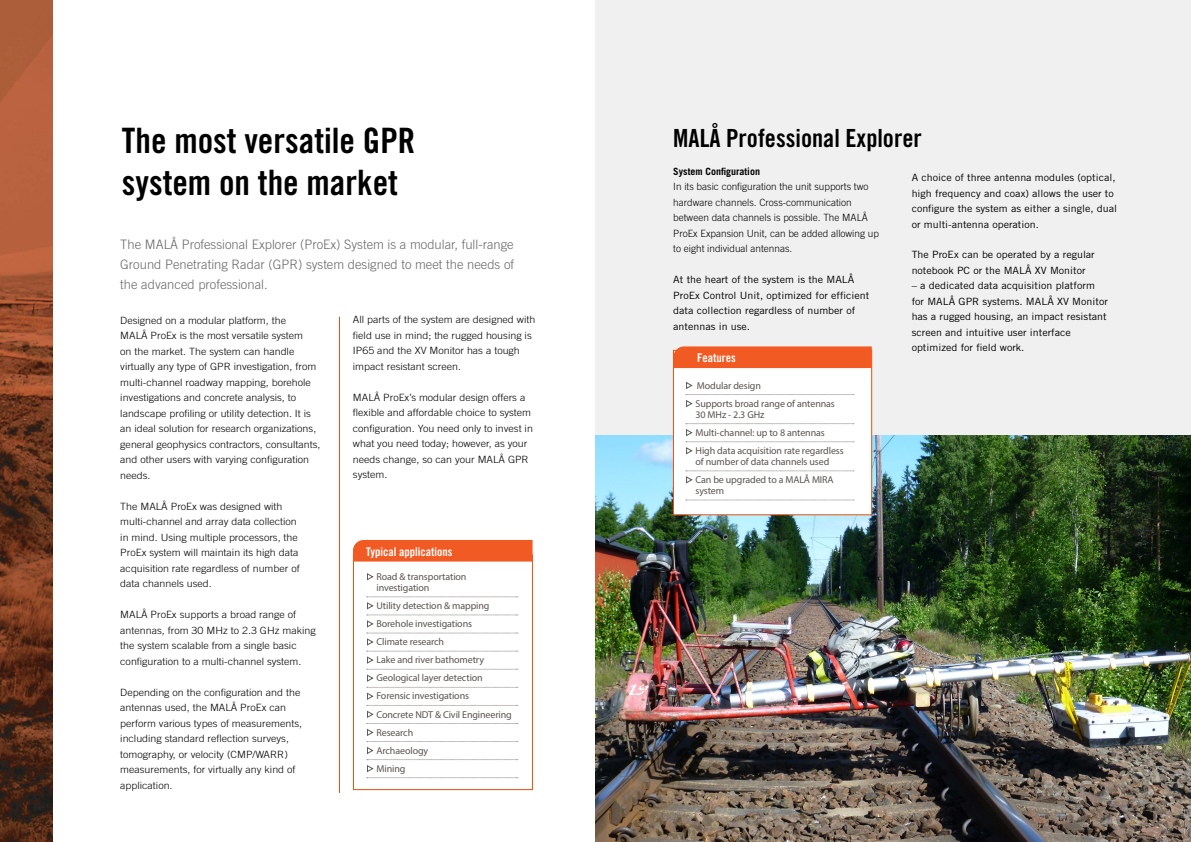
<style>
.page{position:relative;width:1191px;height:842px;background:#fff}
.page>*{position:absolute;margin:0;border:0;box-sizing:border-box;transform-origin:0 0}
.t1{font:35px/42px "Trade Gothic LT Std Bd Cn 20";color:#000}
.t2{font:25px "Trade Gothic LT Std Bd Cn 20";color:#000}
.t3{font:300 13px/20px "Trade Gothic LT Std";color:#686868;text-align:justify}
.t4{font:12px "Trade Gothic LT Std Bd Cn 20";color:#fff}
.t5{font:300 10px/15.5px "Trade Gothic LT Std";color:#000;scale:1.07 1}
.t6{font:10px/15.5px "Trade Gothic LT Std";color:#000;scale:1.07 1}
.t7{font:10px/18.1px "Myriad Pro";letter-spacing:-.01em;color:#5a5350}
.t8{font:300 10px/15.5px "Trade Gothic LT Std";color:#000}
.t9{font:700 10px "Trade Gothic LT Std";color:#000}
.s1{font-family:"Arial";font-size:8px;color:#5e5c5a}
</style>
<div class="page">
<div style="left:595px;top:0;width:596px;height:842px;background:#f0f0f0"></div>
<img style="left:0;top:0;width:52px;height:842px">
<img style="left:595px;top:435px;width:596px;height:407px">
<div style="left:353px;top:555px;width:179px;height:235px;background:#fff;border:1px solid #e94e0f"></div>
<div style="left:673px;top:350px;width:198px;height:165px;background:#fff;border:1px solid #e94e0f"></div>
<svg style="left:367px;top:597px;width:151px;height:1px"></svg>
<svg style="left:367px;top:615px;width:151px;height:1px"></svg>
<svg style="left:367px;top:633px;width:151px;height:1px"></svg>
<svg style="left:367px;top:651px;width:151px;height:1px"></svg>
<svg style="left:367px;top:669px;width:151px;height:1px"></svg>
<svg style="left:367px;top:687px;width:151px;height:1px"></svg>
<svg style="left:367px;top:705px;width:151px;height:1px"></svg>
<svg style="left:367px;top:723px;width:151px;height:1px"></svg>
<svg style="left:367px;top:741px;width:151px;height:1px"></svg>
<svg style="left:367px;top:759px;width:151px;height:1px"></svg>
<svg style="left:367px;top:777px;width:151px;height:1px"></svg>
<svg style="left:686px;top:394px;width:168px;height:1px"></svg>
<svg style="left:686px;top:423px;width:168px;height:1px"></svg>
<svg style="left:686px;top:441px;width:168px;height:1px"></svg>
<svg style="left:686px;top:471px;width:168px;height:1px"></svg>
<svg style="left:686px;top:500px;width:168px;height:1px"></svg>
<hr style="left:339px;top:317px;width:1px;height:476px;background:#e94e0f">
<div style="left:353px;top:540px;width:179px;height:21px;background:#f15a22"></div>
<div style="left:673px;top:346px;width:198px;height:22px;background:#f15a22"></div>
<h1 class="t1" style="left:122px;top:119px;width:295px">The most versatile GPR system on the market</h1>
<h3 class="t3" style="left:120px;top:234px;width:395px">The MALÅ Professional Explorer (ProEx) System is a modular, full-range Ground Penetrating Radar (GPR) system designed to meet the needs of the advanced professional.</h3>
<p class="t5" style="left:120px;top:312px;width:189px">Designed on a modular platform, the<br>MALÅ ProEx is the most versatile system<br>on the market. The system can handle virtually any type of GPR investigation, from multi-channel roadway mapping, borehole investigations and concrete analysis, to landscape profiling or utility detection. It is an ideal solution for research organizations, general geophysics contractors, consultants, and other users with varying configuration needs.</p>
<p class="t5" style="left:120px;top:498px;width:169px">The MALÅ ProEx was designed with multi-channel and array data collection in mind. Using multiple processors, the ProEx system will maintain its high data acquisition rate regardless of number of data channels used.</p>
<p class="t5" style="left:120px;top:607px;width:184px">MALÅ ProEx supports a broad range of antennas, from 30 MHz to 2.3 GHz making the system scalable from a single basic configuration to a multi-channel system.</p>
<p class="t5" style="left:120px;top:684px;width:171px">Depending on the configuration and the antennas used, the MALÅ ProEx can perform various types of measurements, including standard reflection surveys, tomography, or velocity (CMP/WARR) measurements, for virtually any kind of application.</p>
<p class="t5" style="left:353px;top:312px;width:172px">All parts of the system are designed with field use in mind; the rugged housing is IP65 and the XV Monitor has a tough impact resistant screen.</p>
<p class="t5" style="left:353px;top:389px;width:170px">MALÅ ProEx’s modular design offers a flexible and affordable choice to system configuration. You need only to invest in what you need today; however, as your needs change, so can your MALÅ GPR system.</p>
<p class="t4" style="left:366px;top:544px;width:88px">Typical applications</p>
<p class="t7" style="left:376px;top:571px;width:91px;line-height:11px;text-indent:-10px"><span class="s1">►</span> Road &amp; transportation investigation</p>
<p class="t7" style="left:366px;top:596px;width:147px"><span class="s1">►</span> Utility detection &amp; mapping<br><span class="s1">►</span> Borehole investigations<br><span class="s1">►</span> Climate research<br><span class="s1">►</span> Lake and river bathometry<br><span class="s1">►</span> Geological layer detection<br><span class="s1">►</span> Forensic investigations<br><span class="s1">►</span> Concrete NDT &amp; Civil Engineering <span class="s1">►</span> Research<br><span class="s1">►</span> Archaeology<br><span class="s1">►</span> Mining</p>
<h2 class="t2" style="left:673px;top:123px;width:250px">MALÅ Professional Explorer</h2>
<p class="t9" style="left:673px;top:165px;width:88px">System Configuration</p>
<p class="t8" style="left:673px;top:179px;width:207px">In its basic configuration the unit supports two hardware channels. Cross-communication between data channels is possible. The MALÅ ProEx Expansion Unit, can be added allowing up to eight individual antennas.</p>
<p class="t6" style="left:673px;top:272px;width:185px">At the heart of the system is the MALÅ ProEx Control Unit, optimized for efficient data collection regardless of number of antennas in use.</p>
<p class="t4" style="left:697px;top:350px;width:40px">Features</p>
<p class="t7" style="left:685px;top:376px;width:151px"><span class="s1">►</span> Modular design<br><span class="s1">►</span> Supports broad range of antennas</p>
<p class="t7" style="left:685px;top:405px;width:160px;text-indent:10px">30 MHz - 2.3 GHz<br><span class="s1">►</span> Multi-channel: up to 8 antennas<br><span class="s1">►</span> High data acquisition rate regardless</p>
<p class="t7" style="left:685px;top:452px;width:150px;text-align:center">of number of data channels used<br><span class="s1">►</span> Can be upgraded to a MALÅ MIRA</p>
<p class="t7" style="left:695px;top:481px;width:30px">system</p>
<p class="t6" style="left:911px;top:170px;width:193px">A choice of three antenna modules (optical, high frequency and coax) allows the user to configure the system as either a single, dual or multi-antenna operation.</p>
<p class="t6" style="left:911px;top:247px;width:173px">The ProEx can be operated by a regular notebook PC or the MALÅ XV Monitor</p>
<p class="t6" style="left:911px;top:278px;width:185px">– a dedicated data acquisition platform for MALÅ GPR systems. MALÅ XV Monitor has a rugged housing, an impact resistant screen and intuitive user interface optimized for field work.</p>
</div>
